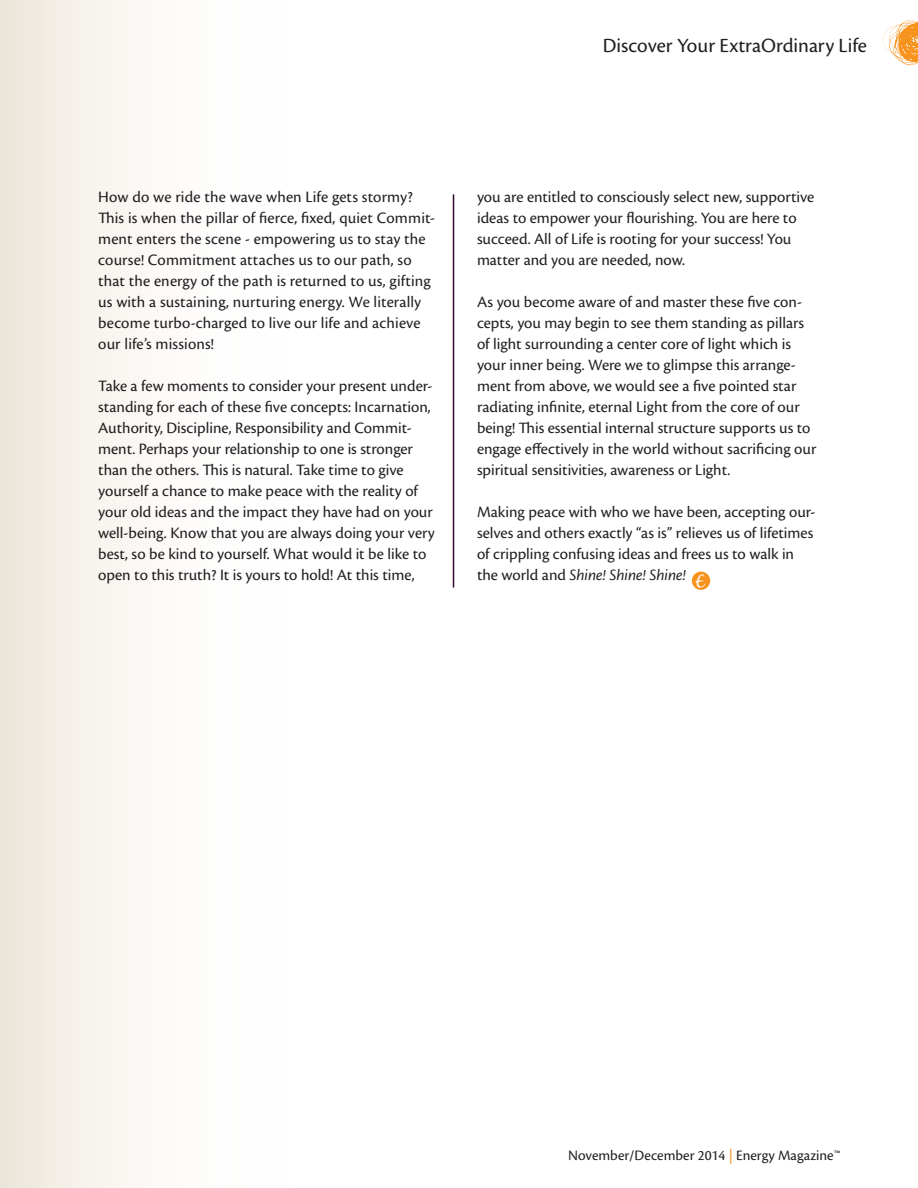
<style>
.page{position:relative;width:918px;height:1188px;background:#fff}
.page>*{position:absolute;margin:0;border:0;box-sizing:border-box;transform-origin:0 0}
.t1{font:21px "Cronos Pro";color:#231f20}
.t2{font:16.8px "Black Jack";color:#fff}
.t3{font:16.5px/21px "Cronos Pro";color:#231f20}
.t4{font:15px "Cronos Pro";color:#231f20}
.s1{font-style:italic}
.s2{color:#f7931d}
</style>
<div class="page">
<svg style="left:883px;top:20px;width:35px;height:45px"></svg>
<hr style="left:453px;top:194px;width:1px;height:394px;background:#2f0932">
<div style="left:692px;top:572px;width:18px;height:18px;background:#f7931d;border-radius:50%"></div>
<div style="left:1px;top:0;width:338px;height:1188px;background:linear-gradient(to right,#f1ebe2,#fff)"></div>
<p class="t1" style="left:603px;top:34px;width:266px">Discover Your ExtraOrdinary Life</p>
<p class="t3" style="left:98px;top:186px;width:339px">How do we ride the wave when Life gets stormy?<br>This is when the pillar of fierce, fixed, quiet Commit&shy;ment enters the scene - empowering us to stay the course! Commitment attaches us to our path, so that the energy of the path is returned to us, gifting us with a sustaining, nurturing energy. We literally become turbo-charged to live our life and achieve our life’s missions!</p>
<p class="t3" style="left:98px;top:375px;width:338px">Take a few moments to consider your present under&shy;standing for each of these five concepts: Incarnation, Authority, Discipline, Responsibility and Commit&shy;ment. Perhaps your relationship to one is stronger than the others. This is natural. Take time to give yourself a chance to make peace with the reality of your old ideas and the impact they have had on your well-being. Know that you are always doing your very best, so be kind to yourself. What would it be like to open to this truth? It is yours to hold! At this time,</p>
<p class="t3" style="left:477px;top:186px;width:339px">you are entitled to consciously select new, supportive ideas to empower your flourishing. You are here to succeed. All of Life is rooting for your success! You matter and you are needed, now.</p>
<p class="t3" style="left:477px;top:291px;width:341px">As you become aware of and master these five con&shy;cepts, you may begin to see them standing as pillars of light surrounding a center core of light which is your inner being. Were we to glimpse this arrange&shy;ment from above, we would see a five pointed star radiating infinite, eternal Light from the core of our being! This essential internal structure supports us to engage effectively in the world without sacrificing our spiritual sensitivities, awareness or Light.</p>
<p class="t3" style="left:477px;top:501px;width:340px">Making peace with who we have been, accepting our&shy;selves and others exactly “as is” relieves us of lifetimes of crippling confusing ideas and frees us to walk in the world and <span class="s1">Shine! Shine! Shine!</span></p>
<p class="t2" style="left:696px;top:571px;width:10px">E</p>
<p class="t4" style="left:568px;top:1146px;width:274px">November/December 2014 <span class="s2">|</span> Energy Magazine™</p>
</div>
